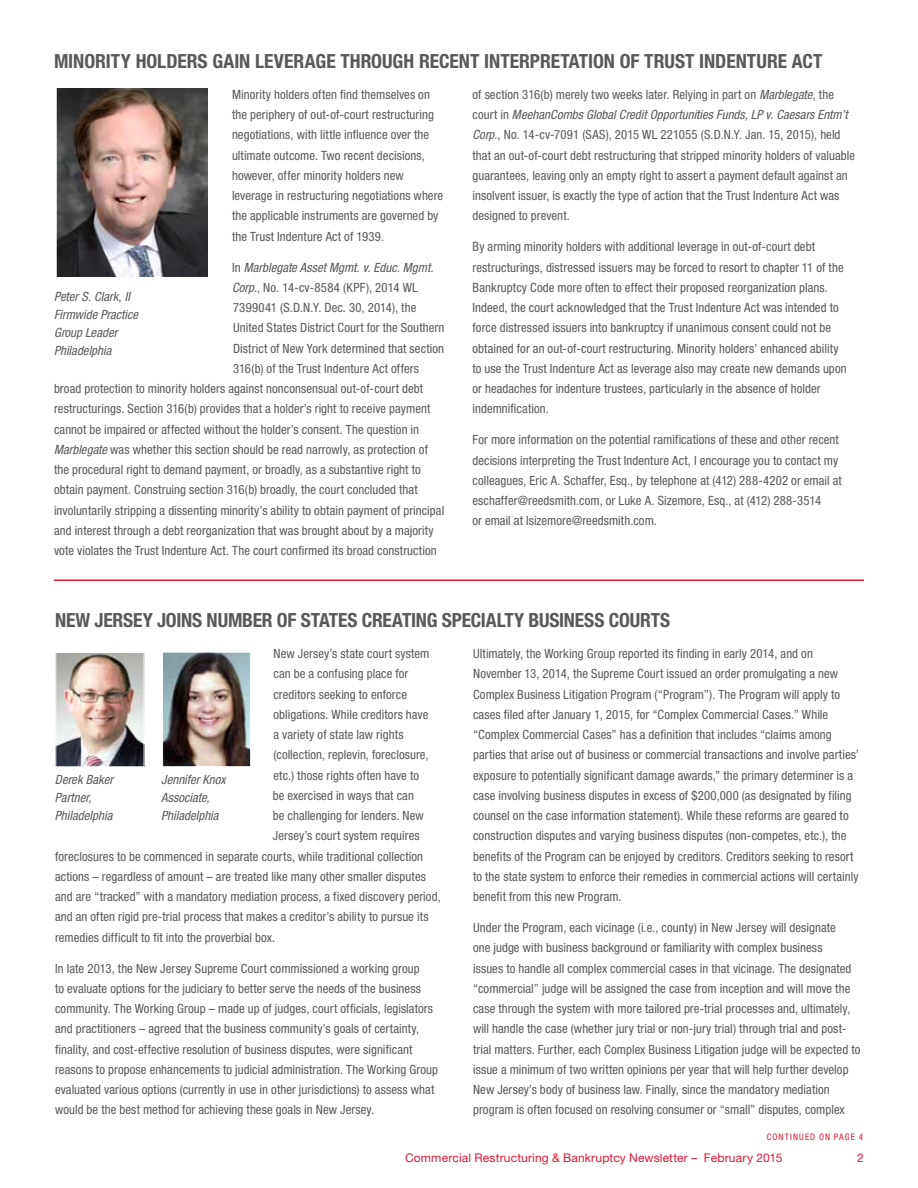
<style>
.page{position:relative;width:918px;height:1188px;background:#fff}
.page>*{position:absolute;margin:0;border:0;box-sizing:border-box;transform-origin:0 0}
.t1{font:700 condensed 19.5px "Helvetica Neue LT Std";color:#58595b}
.t2{font:condensed 12.75px/20.2px "Helvetica Neue LT Std";letter-spacing:.005em;color:#58595b}
.t3{font:italic condensed 12.75px/18px "Helvetica Neue LT Std";letter-spacing:.005em;color:#58595b}
.t4{font:12px "Helvetica Neue LT Std";letter-spacing:.015em;color:#e31837}
.t5{font:condensed 9px "Helvetica Neue LT Std";letter-spacing:.125em;color:#e31837}
.s1{font-style:normal}
.s2{font-style:italic}
</style>
<div class="page">
<hr style="left:54px;top:579px;width:810px;height:2px;background:#e31837">
<img style="left:164px;top:654px;width:85px;height:111px">
<div style="left:162px;top:652px;width:89px;height:115px;border:1px solid #fff"></div>
<img style="left:58px;top:654px;width:84px;height:111px">
<div style="left:56px;top:652px;width:88px;height:115px;border:1px solid #fff"></div>
<img style="left:58px;top:89px;width:149px;height:187px">
<div style="left:56px;top:87px;width:154px;height:191px;border:1px solid #fff"></div>
<h1 class="t1" style="left:54px;top:49px;width:770px">MINORITY HOLDERS GAIN LEVERAGE THROUGH RECENT INTERPRETATION OF TRUST INDENTURE ACT</h1>
<p class="t2" style="left:232px;top:84px;width:213px">Minority holders often find themselves on the periphery of out-of-court restructuring negotiations, with little influence over the ultimate outcome. Two recent decisions, however, offer minority holders new leverage in restructuring negotiations where the applicable instruments are governed by the Trust Indenture Act of 1939.</p>
<p class="t3" style="left:232px;top:259px;width:203px"><span class="s1">In</span> Marblegate Asset Mgmt. v. Educ. Mgmt.</p>
<p class="t2" style="left:232px;top:277px;width:187px"><span class="s2">Corp</span>., No. 14-cv-8584 (KPF), 2014 WL</p>
<p class="t2" style="left:233px;top:298px;width:185px">7399041 (S.D.N.Y. Dec. 30, 2014), the</p>
<p class="t2" style="left:233px;top:318px;width:213px">United States District Court for the Southern</p>
<p class="t2" style="left:233px;top:338px;width:213px">District of New York determined that section</p>
<p class="t2" style="left:233px;top:358px;width:187px">316(b) of the Trust Indenture Act offers</p>
<p class="t2" style="left:54px;top:379px;width:371px">broad protection to minority holders against nonconsensual out-of-court debt</p>
<p class="t2" style="left:54px;top:399px;width:378px">restructurings. Section 316(b) provides that a holder’s right to receive payment</p>
<p class="t2" style="left:54px;top:419px;width:367px">cannot be impaired or affected without the holder’s consent. The question in</p>
<p class="t2" style="left:54px;top:439px;width:376px"><span class="s2">Marblegate</span> was whether this section should be read narrowly, as protection of</p>
<p class="t2" style="left:54px;top:460px;width:368px">the procedural right to demand payment, or broadly, as a substantive right to</p>
<p class="t2" style="left:54px;top:480px;width:365px">obtain payment. Construing section 316(b) broadly, the court concluded that</p>
<p class="t2" style="left:54px;top:500px;width:392px">involuntarily stripping a dissenting minority’s ability to obtain payment of principal</p>
<p class="t2" style="left:54px;top:520px;width:381px">and interest through a debt reorganization that was brought about by a majority</p>
<p class="t2" style="left:54px;top:540px;width:384px">vote violates the Trust Indenture Act. The court confirmed its broad construction</p>
<p class="t2" style="left:473px;top:84px;width:384px">of section 316(b) merely two weeks later. Relying in part on <span class="s2">Marblegate</span>, the court in <span class="s2">MeehanCombs Global Credit Opportunities Funds, LP v. Caesars Entm’t Corp</span>., No. 14-cv-7091 (SAS), 2015 WL 221055 (S.D.N.Y. Jan. 15, 2015), held that an out-of-court debt restructuring that stripped minority holders of valuable guarantees, leaving only an empty right to assert a payment default against an insolvent issuer, is exactly the type of action that the Trust Indenture Act was designed to prevent.</p>
<p class="t2" style="left:473px;top:237px;width:376px">By arming minority holders with additional leverage in out-of-court debt restructurings, distressed issuers may be forced to resort to chapter 11 of the Bankruptcy Code more often to effect their proposed reorganization plans.<br>Indeed, the court acknowledged that the Trust Indenture Act was intended to force distressed issuers into bankruptcy if unanimous consent could not be obtained for an out-of-court restructuring. Minority holders’ enhanced ability to use the Trust Indenture Act as leverage also may create new demands upon or headaches for indenture trustees, particularly in the absence of holder indemnification.</p>
<p class="t2" style="left:473px;top:430px;width:371px">For more information on the potential ramifications of these and other recent decisions interpreting the Trust Indenture Act, I encourage you to contact my colleagues, Eric A. Schaffer, Esq., by telephone at (412) 288-4202 or email at eschaffer@reedsmith.com, or Luke A. Sizemore, Esq., at (412) 288-3514<br>or email at lsizemore@reedsmith.com.</p>
<p class="t3" style="left:54px;top:288px;width:86px">Peter S. Clark, II<br>Firmwide Practice<br>Group Leader<br>Philadelphia</p>
<h1 class="t1" style="left:55px;top:608px;width:60px">NEW JERSEY</h1>
<h1 class="t1" style="left:157px;top:608px;width:19px">JOINS</h1>
<h1 class="t1" style="left:207px;top:608px;width:115px">NUMBER OF STATES</h1>
<h1 class="t1" style="left:362px;top:608px;width:21px">CREATING</h1>
<h1 class="t1" style="left:442px;top:608px;width:20px">SPECIALTY</h1>
<h1 class="t1" style="left:529px;top:608px;width:11px">BUSINESS</h1>
<h1 class="t1" style="left:609px;top:608px;width:22px">COURTS</h1>
<p class="t2" style="left:273px;top:643px;width:157px">New Jersey’s state court system</p>
<p class="t2" style="left:273px;top:664px;width:136px">can be a confusing place for</p>
<p class="t2" style="left:273px;top:684px;width:135px">creditors seeking to enforce</p>
<p class="t2" style="left:273px;top:704px;width:156px">obligations. While creditors have</p>
<p class="t2" style="left:273px;top:724px;width:132px">a variety of state law rights</p>
<p class="t2" style="left:273px;top:745px;width:157px">(collection, replevin, foreclosure,</p>
<p class="t2" style="left:273px;top:765px;width:147px">etc.) those rights often have to</p>
<p class="t2" style="left:273px;top:785px;width:143px">be exercised in ways that can</p>
<p class="t2" style="left:273px;top:805px;width:152px">be challenging for lenders. New</p>
<p class="t2" style="left:273px;top:826px;width:148px">Jersey’s court system requires</p>
<p class="t2" style="left:55px;top:846px;width:370px">foreclosures to be commenced in separate courts, while traditional collection</p>
<p class="t2" style="left:55px;top:866px;width:372px">actions – regardless of amount – are treated like many other smaller disputes</p>
<p class="t2" style="left:55px;top:886px;width:387px">and are “tracked” with a mandatory mediation process, a fixed discovery period,</p>
<p class="t2" style="left:55px;top:907px;width:375px">and an often rigid pre-trial process that makes a creditor’s ability to pursue its</p>
<p class="t2" style="left:55px;top:927px;width:222px">remedies difficult to fit into the proverbial box.</p>
<p class="t2" style="left:55px;top:958px;width:385px">In late 2013, the New Jersey Supreme Court commissioned a working group<br>to evaluate options for the judiciary to better serve the needs of the business community. The Working Group – made up of judges, court officials, legislators and practitioners – agreed that the business community’s goals of certainty, finality, and cost-effective resolution of business disputes, were significant reasons to propose enhancements to judicial administration. The Working Group evaluated various options (currently in use in other jurisdictions) to assess what would be the best method for achieving these goals in New Jersey.</p>
<p class="t2" style="left:473px;top:643px;width:387px">Ultimately, the Working Group reported its finding in early 2014, and on November 13, 2014, the Supreme Court issued an order promulgating a new Complex Business Litigation Program (“Program”). The Program will apply to cases filed after January 1, 2015, for “Complex Commercial Cases.” While “Complex Commercial Cases” has a definition that includes “claims among parties that arise out of business or commercial transactions and involve parties’ exposure to potentially significant damage awards,” the primary determiner is a case involving business disputes in excess of $200,000 (as designated by filing counsel on the case information statement). While these reforms are geared to construction disputes and varying business disputes (non-competes, etc.), the benefits of the Program can be enjoyed by creditors. Creditors seeking to resort to the state system to enforce their remedies in commercial actions will certainly benefit from this new Program.</p>
<p class="t2" style="left:473px;top:917px;width:389px">Under the Program, each vicinage (i.e., county) in New Jersey will designate<br>one judge with business background or familiarity with complex business<br>issues to handle all complex commercial cases in that vicinage. The designated “commercial” judge will be assigned the case from inception and will move the case through the system with more tailored pre-trial processes and, ultimately, will handle the case (whether jury trial or non-jury trial) through trial and post&shy;trial matters. Further, each Complex Business Litigation judge will be expected to issue a minimum of two written opinions per year that will help further develop New Jersey’s body of business law. Finally, since the mandatory mediation program is often focused on resolving consumer or “small” disputes, complex</p>
<p class="t3" style="left:161px;top:771px;width:66px">Jennifer Knox<br>Associate,<br>Philadelphia</p>
<p class="t3" style="left:55px;top:771px;width:60px">Derek Baker<br>Partner,<br>Philadelphia</p>
<p class="t5" style="left:767px;top:1131px;width:19px">continued</p>
<p class="t5" style="left:819px;top:1131px;width:45px">on page 4</p>
<p class="t4" style="left:405px;top:1150px;width:379px">Commercial Restructuring &amp; Bankruptcy Newsletter – February 2015</p>
<p class="t4" style="left:857px;top:1150px;width:8px">2</p>
</div>
